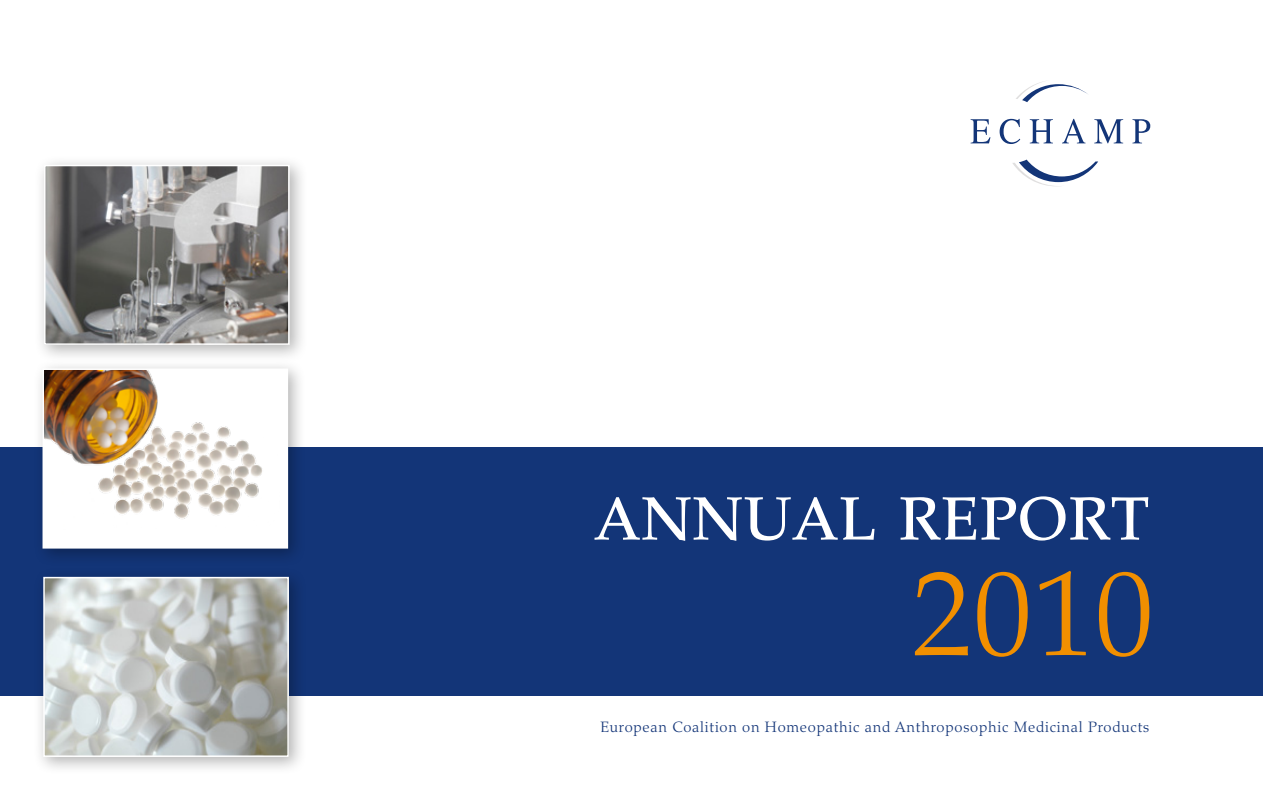
<style>
.page{position:relative;width:1263px;height:808px;background:#fff}
.page>*{position:absolute;margin:0;border:0;box-sizing:border-box;transform-origin:0 0}
.t1{font:300 121.65px "Palatino LT Std";color:#f18f00}
.t2{font:500 60.9px "Palatino LT Std";letter-spacing:.005em;color:#fff}
.t3{font:300 15px "Palatino LT Std";letter-spacing:.05em;color:#133578}
</style>
<div class="page">
<div style="left:0;top:448px;width:1263px;height:248px;background:#133578"></div>
<div style="left:33px;top:154px;width:274px;height:209px;background:#000;opacity:.3"></div>
<img style="left:47px;top:168px;width:240px;height:174px">
<div style="left:44px;top:165px;width:246px;height:180px;border:2px solid #fff"></div>
<div style="left:32px;top:358px;width:274px;height:208px;background:#000;opacity:.3"></div>
<img style="left:46px;top:371px;width:239px;height:175px">
<div style="left:43px;top:368px;width:245px;height:181px;border:2px solid #fff"></div>
<div style="left:33px;top:566px;width:273px;height:209px;background:#000;opacity:.3"></div>
<img style="left:46px;top:580px;width:240px;height:174px">
<div style="left:43px;top:577px;width:246px;height:180px;border:2px solid #fff"></div>
<svg style="left:1016px;top:81px;width:72px;height:21px"></svg>
<svg style="left:970px;top:119px;width:20px;height:24px"></svg>
<svg style="left:1000px;top:119px;width:20px;height:25px"></svg>
<svg style="left:1030px;top:119px;width:23px;height:24px"></svg>
<svg style="left:1062px;top:119px;width:23px;height:24px"></svg>
<svg style="left:1094px;top:119px;width:29px;height:24px"></svg>
<svg style="left:1132px;top:119px;width:18px;height:24px"></svg>
<svg style="left:1012px;top:160px;width:86px;height:26px"></svg>
<h2 class="t2" style="left:594px;top:483px;width:556px">ANNUAL REPORT</h2>
<h1 class="t1" style="left:911px;top:543px;width:245px">2010</h1>
<p class="t3" style="left:600px;top:718px;width:550px">European Coalition on Homeopathic and Anthroposophic Medicinal Products</p>
</div>
